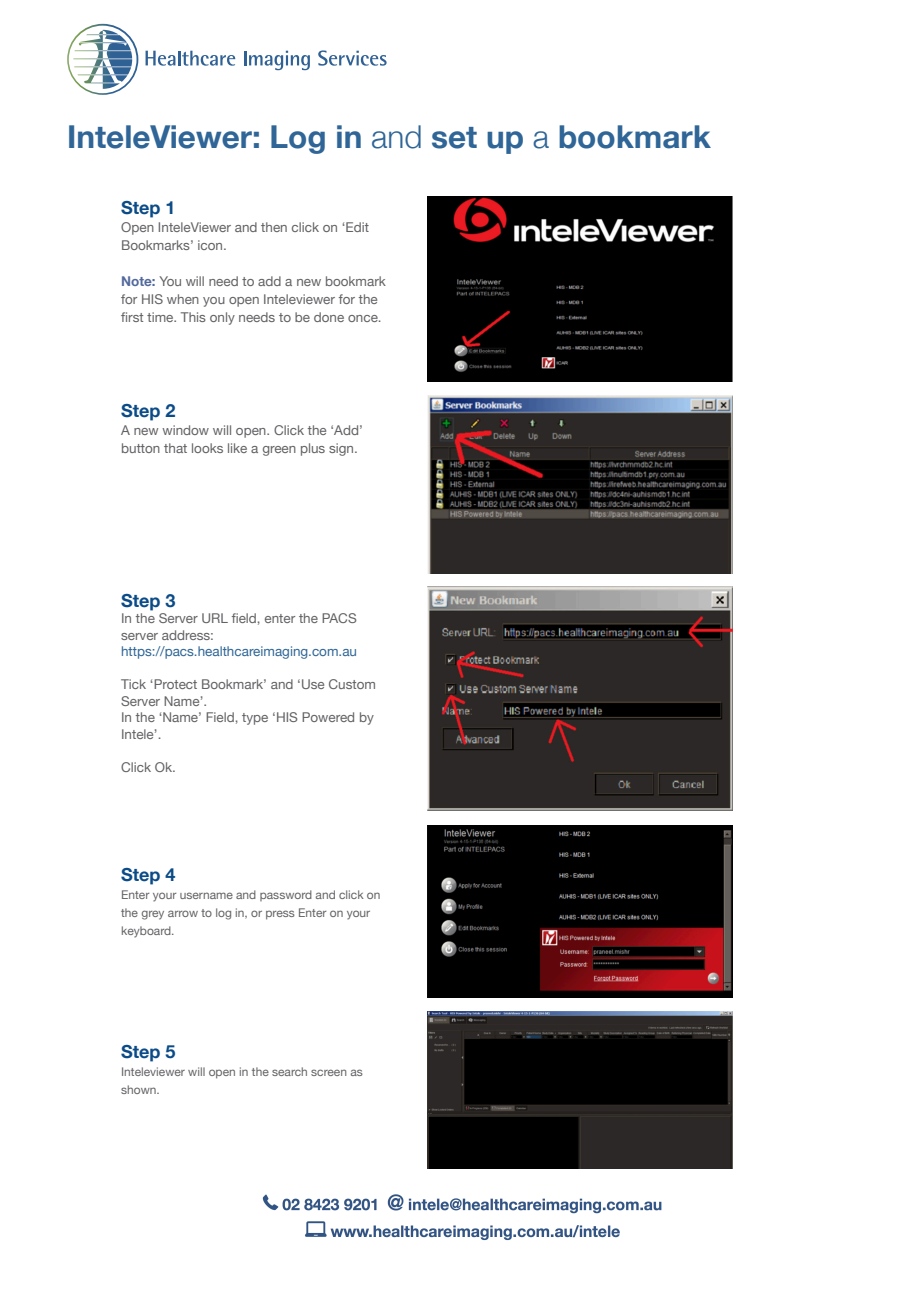
<style>
.page{position:relative;width:919px;height:1289px;background:#fff}
.page>*{position:absolute;margin:0;border:0;box-sizing:border-box;transform-origin:0 0}
.t1{font:700 31.5px "Helvetica Neue";color:#2f6697}
.t2{font:700 18px "Helvetica Neue";color:#0b4b87}
.t3{font:13.5px/18px "Helvetica Neue";color:#636366}
.t4{font:13.5px "Helvetica Neue";color:#2f6697}
.t5{font:12px/18px "Helvetica Neue";color:#636366}
.s1{font-weight:300}
.s2{font-weight:700;color:#52699c}
</style>
<div class="page">
<svg style="left:145px;top:51px;width:90px;height:15px"></svg>
<svg style="left:244px;top:51px;width:66px;height:19px"></svg>
<svg style="left:318px;top:50px;width:68px;height:16px"></svg>
<svg style="left:67px;top:24px;width:71px;height:71px"></svg>
<img style="left:427px;top:197px;width:305px;height:184px">
<img style="left:427px;top:395px;width:305px;height:178px">
<img style="left:427px;top:586px;width:305px;height:225px">
<img style="left:427px;top:826px;width:305px;height:171px">
<img style="left:427px;top:1011px;width:305px;height:157px">
<img style="left:262px;top:1194px;width:400px;height:47px">
<p class="t1" style="left:67px;top:112px;width:645px">InteleViewer: Log in <span class="s1">and</span> set up <span class="s1">a</span> bookmark</p>
<p class="t2" style="left:121px;top:193px;width:56px">Step 1</p>
<p class="t3" style="left:121px;top:218px;width:249px">Open InteleViewer and then click on ‘Edit<br>Bookmarks’ icon.</p>
<p class="t3" style="left:121px;top:272px;width:266px"><span class="s2">Note:</span> You will need to add a new bookmark for HIS when you open Inteleviewer for the first time. This only needs to be done once.</p>
<p class="t2" style="left:121px;top:397px;width:56px">Step 2</p>
<p class="t3" style="left:121px;top:422px;width:243px">A new window will open. Click the ‘Add’ button that looks like a green plus sign.</p>
<p class="t2" style="left:121px;top:586px;width:56px">Step 3</p>
<p class="t3" style="left:121px;top:611px;width:237px;line-height:16.5px">In the Server URL field, enter the PACS server address:</p>
<p class="t4" style="left:121px;top:641px;width:237px">https://pacs.healthcareimaging.com.au</p>
<p class="t3" style="left:121px;top:677px;width:256px;line-height:16.5px">Tick ‘Protect Bookmark’ and ‘Use Custom<br>Server Name’.</p>
<p class="t3" style="left:121px;top:710px;width:254px;line-height:16.5px">In the ‘Name’ Field, type ‘HIS Powered by<br>Intele’.</p>
<p class="t3" style="left:121px;top:758px;width:56px">Click Ok.</p>
<p class="t2" style="left:121px;top:860px;width:56px">Step 4</p>
<p class="t5" style="left:121px;top:886px;width:261px">Enter your username and password and click on the grey arrow to log in, or press Enter on your keyboard.</p>
<p class="t2" style="left:121px;top:1037px;width:56px">Step 5</p>
<p class="t5" style="left:121px;top:1063px;width:243px">Inteleviewer will open in the search screen as shown.</p>
</div>
